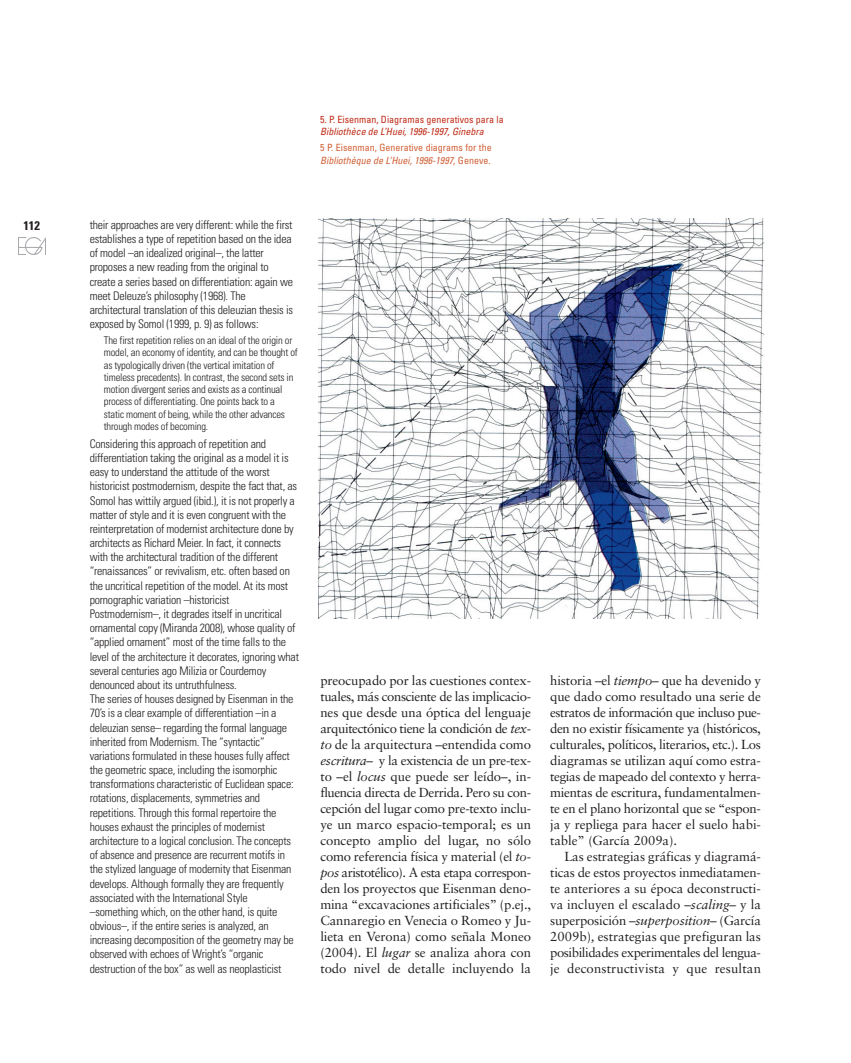
<style>
.page{position:relative;width:851px;height:1063px;background:#fff}
.page>*{position:absolute;margin:0;border:0;box-sizing:border-box;transform-origin:0 0}
.t1{font:13.12px/16px "Sabon";letter-spacing:-.005em;color:#231f20;text-align:justify}
.t2{font:700 condensed 12.5px "Univers";color:#231f20}
.t3{font:300 condensed 11.88px/14.1px "Univers";letter-spacing:-.02em;color:#231f20}
.t4{font:300 condensed 10.62px/12.2px "Univers";letter-spacing:-.02em;color:#231f20}
.t5{font:condensed 10px/12.5px "Univers";color:#d16138}
.t6{font:condensed 10px "Univers";color:#c02d19}
.t7{font:italic condensed 10px "Univers";color:#c02d19}
.s1{font-style:italic}
</style>
<div class="page">
<img style="left:18px;top:237px;width:28px;height:18px">
<img style="left:319px;top:219px;width:446px;height:400px">
<p class="t2" style="left:23px;top:221px;width:18px">112</p>
<p class="t6" style="left:320px;top:115px;width:185px">5. P. Eisenman, Diagramas generativos para la</p>
<p class="t7" style="left:320px;top:128px;width:167px">Bibliothèce de L’Huei,1996-1997,Ginebra</p>
<p class="t5" style="left:320px;top:142px;width:173px">5 P. Eisenman, Generative diagrams for the<br><span class="s1">Bibliothèque de L’Huei,1996-1997,</span>G e n e v e .</p>
<p class="t3" style="left:90px;top:219px;width:205px">their approaches are very different: while the first establishes a type of repetition based on the idea of model –an idealized original–, the latter proposes a new reading from the original to create a series based on differentiation: again we meet Deleuze’s philosophy (1968). The architectural translation of this deleuzian thesis is exposed by Somol (1999, p. 9) as follows:</p>
<p class="t4" style="left:104px;top:335px;width:195px">The first repetition relies on an ideal of the origin or model, an economy of identity, and can be thought of as typologically driven (the vertical imitation of timeless precedents). In contrast, the second sets in motion divergent series and exists as a continual process of differentiating. One points back to a static moment of being, while the other advances through modes of becoming.</p>
<p class="t3" style="left:90px;top:438px;width:211px">Considering this approach of repetition and differentiation taking the original as a model it is easy to understand the attitude of the worst historicist postmodernism, despite the fact that, as Somol has wittily argued (ibid.), it is not properly a matter of style and it is even congruent with the reinterpretation of modernist architecture done by architects as Richard Meier. In fact, it connects with the architectural tradition of the different “renaissances” or revivalism, etc. often based on the uncritical repetition of the model. At its most pornographic variation –historicist Postmodernism–, it degrades itself in uncritical ornamental copy (Miranda 2008), whose quality of “applied ornament” most of the time falls to the level of the architecture it decorates, ignoring what several centuries ago Milizia or Courdemoy denounced about its untruthfulness.<br>The series of houses designed by Eisenman in the 70’s is a clear example of differentiation –in a deleuzian sense– regarding the formal language inherited from Modernism. The “syntactic” variations formulated in these houses fully affect the geometric space, including the isomorphic transformations characteristic of Euclidean space: rotations, displacements, symmetries and repetitions. Through this formal repertoire the houses exhaust the principles of modernist architecture to a logical conclusion. The concepts of absence and presence are recurrent motifs in the stylized language of modernity that Eisenman develops. Although formally they are frequently associated with the International Style –something which, on the other hand, is quite obvious–, if the entire series is analyzed, an increasing decomposition of the geometry may be observed with echoes of Wright’s “organic destruction of the box” as well as neoplasticist</p>
<p class="t1" style="left:320px;top:673px;width:212px">preocupado por las cuestiones contex&shy;tuales, más consciente de las implicacio&shy;nes que desde una óptica del lenguaje arquitectónico tiene la condición de <span class="s1">tex&shy;to</span> de la arquitectura –entendida como <span class="s1">escritura</span>– y la existencia de un pre-tex&shy;to –el <span class="s1">locus</span> que puede ser leído–, in&shy;fluencia directa de Derrida. Pero su con&shy;cepción del lugar como pre-texto inclu&shy;ye un marco espacio-temporal; es un concepto amplio del lugar, no sólo como referencia física y material (el <span class="s1">to&shy;pos</span> aristotélico). A esta etapa correspon&shy;den los proyectos que Eisenman deno&shy;mina “excavaciones artificiales” (p.ej., Cannaregio en Venecia o Romeo y Ju&shy;lieta en Verona) como señala Moneo (2004). El <span class="s1">lugar</span> se analiza ahora con todo nivel de detalle incluyendo la</p>
<p class="t1" style="left:550px;top:673px;width:212px">historia –el <span class="s1">tiempo</span>– que ha devenido y que dado como resultado una serie de estratos de información que incluso pue&shy;den no existir físicamente ya (históricos, culturales, políticos, literarios, etc.). Los diagramas se utilizan aquí como estra&shy;tegias de mapeado del contexto y herra&shy;mientas de escritura, fundamentalmen&shy;te en el plano horizontal que se “espon&shy;ja y repliega para hacer el suelo habi&shy;table” (García 2009a).</p>
<p class="t1" style="left:550px;top:849px;width:212px;text-indent:14px">Las estrategias gráficas y diagramá&shy;ticas de estos proyectos inmediatamen&shy;te anteriores a su época deconstructi&shy;va incluyen el escalado –<span class="s1">scaling–</span> y la superposición –<span class="s1">superposition–</span> (García 2009b)<span class="s1">,</span> estrategias que prefiguran las posibilidades experimentales del lengua&shy;je deconstructivista y que resultan</p>
</div>
